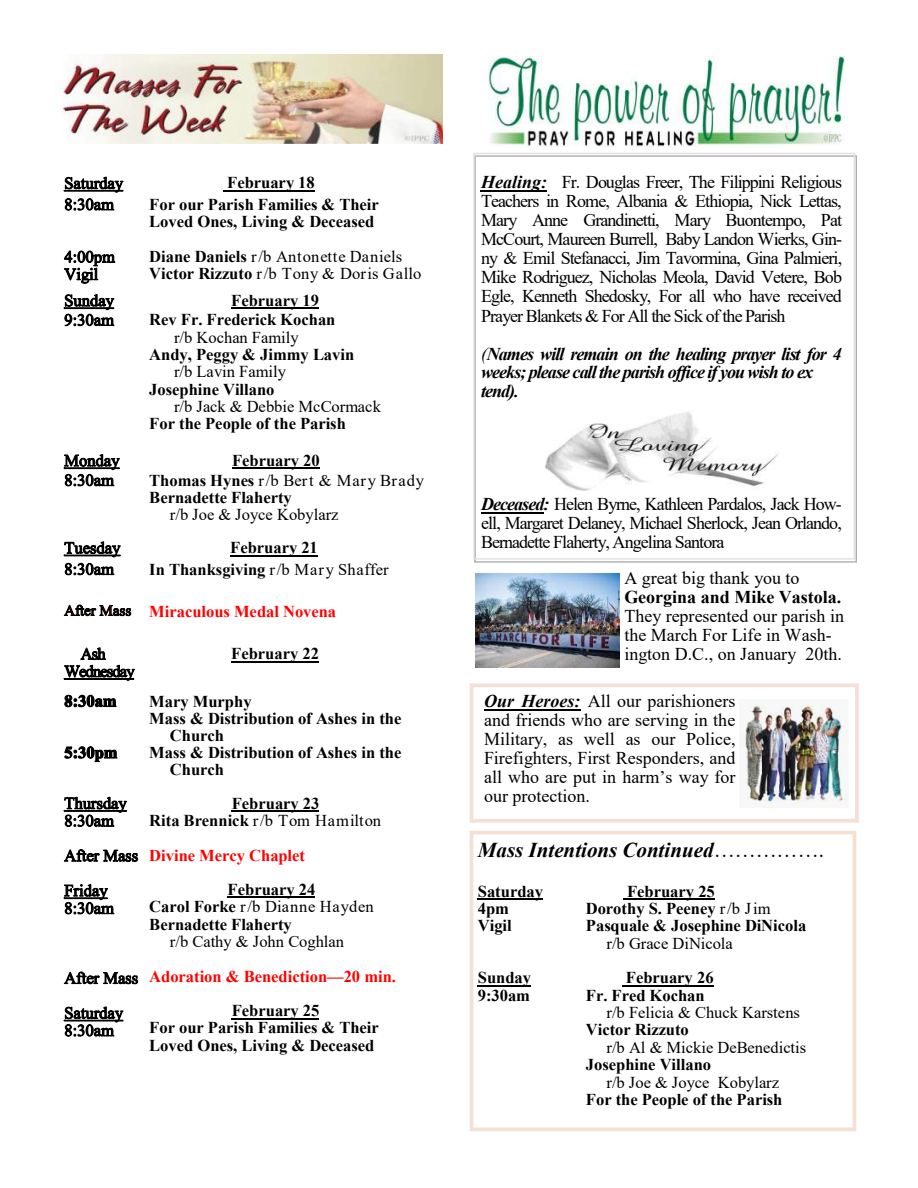
<style>
.page{position:relative;width:918px;height:1188px;background:#fff}
.page>*{position:absolute;margin:0;border:0;box-sizing:border-box;transform-origin:0 0}
.t1{font:italic 700 21px "Times New Roman";color:#000}
.t2{font:18px/19px "Times New Roman";letter-spacing:-.005em;color:#000;text-align:justify}
.t3{font:italic 700 18px/18.8px "Times New Roman";letter-spacing:-.055em;color:#000}
.t4{font:700 16.65px "Times New Roman";color:#000}
.t5{font:16.65px "Times New Roman";color:#000}
.t6{font:700 16.5px/17.1px "Times New Roman";color:#000}
.t7{font:16.5px "Times New Roman";color:#000}
.t8{font:700 16.5px "Times New Roman";color:#f00}
.t9{font:16.5px "Times New Roman";letter-spacing:.025em;color:#000}
.t10{font:16.5px "Times New Roman";letter-spacing:.055em;color:#000}
.t11{font:16.5px "Times New Roman";letter-spacing:.05em;color:#000}
.t12{font:16.5px "Times New Roman";letter-spacing:.045em;color:#000}
.s1{font-weight:700}
.s2{font-weight:400}
.s3{font-weight:700;font-style:italic}
.s4{font-weight:400;font-style:normal}
</style>
<div class="page">
<hr style="left:223px;top:190px;width:92px;height:2px;background:#000">
<svg style="left:64px;top:176px;width:60px;height:35px"></svg>
<svg style="left:63px;top:250px;width:53px;height:34px"></svg>
<hr style="left:231px;top:308px;width:88px;height:1px;background:#000">
<svg style="left:64px;top:294px;width:51px;height:33px"></svg>
<hr style="left:232px;top:468px;width:88px;height:1px;background:#000">
<svg style="left:63px;top:454px;width:57px;height:33px"></svg>
<hr style="left:230px;top:555px;width:88px;height:2px;background:#000">
<svg style="left:64px;top:541px;width:57px;height:35px"></svg>
<svg style="left:63px;top:604px;width:69px;height:13px"></svg>
<svg style="left:63px;top:647px;width:73px;height:34px"></svg>
<div style="left:64px;top:678px;width:70px;height:2px;border:1px solid #000"></div>
<hr style="left:231px;top:661px;width:88px;height:2px;background:#000">
<svg style="left:64px;top:694px;width:53px;height:14px"></svg>
<svg style="left:64px;top:746px;width:54px;height:17px"></svg>
<svg style="left:64px;top:796px;width:64px;height:31px"></svg>
<svg style="left:63px;top:849px;width:76px;height:13px"></svg>
<svg style="left:63px;top:884px;width:52px;height:31px"></svg>
<svg style="left:63px;top:971px;width:76px;height:14px"></svg>
<svg style="left:64px;top:1006px;width:60px;height:31px"></svg>
<hr style="left:232px;top:810px;width:87px;height:2px;background:#000">
<hr style="left:228px;top:897px;width:87px;height:1px;background:#000">
<hr style="left:232px;top:1018px;width:87px;height:2px;background:#000">
<img style="left:475px;top:156px;width:382px;height:407px">
<div style="left:473px;top:153px;width:382px;height:407px;border:2px solid #e1e1e1"></div>
<hr style="left:481px;top:190px;width:66px;height:2px;background:#000">
<hr style="left:481px;top:512px;width:62px;height:2px;background:#000">
<div style="left:470px;top:683px;width:389px;height:140px;border:4px solid #f5e0d6"></div>
<hr style="left:484px;top:709px;width:96px;height:1px;background:#000">
<img style="left:740px;top:700px;width:108px;height:108px">
<div style="left:470px;top:831px;width:386px;height:300px;border:4px solid #f5e0d6"></div>
<hr style="left:478px;top:899px;width:65px;height:1px;background:#000">
<hr style="left:623px;top:899px;width:91px;height:1px;background:#000">
<hr style="left:478px;top:985px;width:53px;height:2px;background:#000">
<hr style="left:622px;top:985px;width:92px;height:2px;background:#000">
<img style="left:55px;top:55px;width:388px;height:89px">
<img style="left:488px;top:56px;width:356px;height:91px">
<img style="left:545px;top:411px;width:235px;height:79px">
<img style="left:475px;top:574px;width:145px;height:94px">
<p class="t6" style="left:227px;top:174px;width:89px">February 18</p>
<p class="t6" style="left:149px;top:196px;width:231px">For our Parish Families &amp; Their<br>Loved Ones, Living &amp; Deceased</p>
<p class="t9" style="left:149px;top:247px;width:254px"><span class="s1">Diane Daniels</span> r/b Antonette Daniels</p>
<p class="t7" style="left:149px;top:264px;width:274px"><span class="s1">Victor Rizzuto</span> r/b Tony &amp; Doris Gallo</p>
<p class="t6" style="left:231px;top:292px;width:89px">February 19</p>
<p class="t6" style="left:149px;top:311px;width:188px">Rev Fr. Frederick Kochan</p>
<p class="t7" style="left:174px;top:328px;width:126px">r/b Kochan Family</p>
<p class="t6" style="left:149px;top:346px;width:206px">Andy, Peggy &amp; Jimmy Lavin</p>
<p class="t5" style="left:174px;top:362px;width:113px">r/b Lavin Family</p>
<p class="t6" style="left:149px;top:381px;width:127px">Josephine Villano</p>
<p class="t7" style="left:174px;top:397px;width:208px">r/b Jack &amp; Debbie McCormack</p>
<p class="t6" style="left:149px;top:415px;width:198px">For the People of the Parish</p>
<p class="t6" style="left:232px;top:452px;width:89px">February 20</p>
<p class="t10" style="left:149px;top:471px;width:276px"><span class="s1">Thomas Hynes</span> r/b Bert &amp; Mary Brady</p>
<p class="t6" style="left:149px;top:489px;width:144px">Bernadette Flaherty</p>
<p class="t7" style="left:170px;top:506px;width:170px">r/b Joe &amp; Joyce Kobylarz</p>
<p class="t6" style="left:230px;top:539px;width:89px">February 21</p>
<p class="t6" style="left:149px;top:561px;width:241px">In Thanksgiving <span class="s2">r/b Mary Shaffer</span></p>
<p class="t8" style="left:149px;top:602px;width:188px">Miraculous Medal Novena</p>
<p class="t6" style="left:231px;top:645px;width:89px">February 22</p>
<p class="t6" style="left:149px;top:692px;width:104px">Mary Murphy</p>
<p class="t6" style="left:149px;top:710px;width:254px">Mass &amp; Distribution of Ashes in the</p>
<p class="t6" style="left:170px;top:727px;width:56px">Church</p>
<p class="t6" style="left:149px;top:744px;width:254px">Mass &amp; Distribution of Ashes in the</p>
<p class="t6" style="left:170px;top:761px;width:56px">Church</p>
<p class="t6" style="left:232px;top:795px;width:89px">February 23</p>
<p class="t11" style="left:149px;top:811px;width:233px"><span class="s1">Rita Brennick</span> r/b Tom Hamilton</p>
<p class="t8" style="left:149px;top:846px;width:157px">Divine Mercy Chaplet</p>
<p class="t4" style="left:228px;top:880px;width:89px">February 24</p>
<p class="t12" style="left:149px;top:898px;width:226px"><span class="s1">Carol Forke</span> r/b Dianne Hayden</p>
<p class="t6" style="left:149px;top:916px;width:144px">Bernadette Flaherty</p>
<p class="t7" style="left:170px;top:932px;width:176px">r/b Cathy &amp; John Coghlan</p>
<p class="t8" style="left:149px;top:967px;width:248px">Adoration &amp; Benediction—20 min.</p>
<p class="t6" style="left:232px;top:1002px;width:89px">February 25</p>
<p class="t6" style="left:149px;top:1019px;width:231px">For our Parish Families &amp; Their</p>
<p class="t6" style="left:149px;top:1037px;width:227px">Loved Ones, Living &amp; Deceased</p>
<p class="t2" style="left:481px;top:172px;width:363px"><span class="s3">Healing:</span> Fr. Douglas Freer, The Filippini Religious Teachers in Rome, Albania &amp; Ethiopia, Nick Lettas, Mary Anne Grandinetti, Mary Buontempo, Pat McCourt, Maureen Burrell, Baby Landon Wierks, Gin&shy;ny &amp; Emil Stefanacci, Jim Tavormina, Gina Palmieri, Mike Rodriguez, Nicholas Meola, David Vetere, Bob Egle, Kenneth Shedosky, For all who have received Prayer Blankets &amp; For All the Sick of the Parish</p>
<p class="t3" style="left:481px;top:344px;width:362px"><span class="s2">(</span>Names will remain on the healing prayer list for 4 weeks; please call the parish office if you wish to ex</p>
<p class="t3" style="left:481px;top:382px;width:39px">tend).</p>
<p class="t2" style="left:481px;top:495px;width:362px"><span class="s3">Deceased:</span> Helen Byrne, Kathleen Pardalos, Jack How&shy;ell, Margaret Delaney, Michael Sherlock, Jean Orlando, Bernadette Flaherty, Angelina Santora</p>
<p class="t2" style="left:624px;top:568px;width:177px">A great big thank you to</p>
<p class="t2" style="left:624px;top:587px;width:221px;text-align:left"><span class="s1">Georgina and Mike Vastola.<br></span>They represented our parish in the March For Life in Wash&shy;ington D.C., on January 20th.</p>
<p class="t2" style="left:484px;top:691px;width:253px"><span class="s3">Our Heroes:</span> All our parishioners and friends who are serving in the Military, as well as our Police, Firefighters, First Responders, and all who are put in harm’s way for our protection.</p>
<p class="t1" style="left:478px;top:838px;width:348px">Mass Intentions Continued<span class="s4">…………….</span></p>
<p class="t4" style="left:478px;top:882px;width:67px">Saturday</p>
<p class="t4" style="left:627px;top:882px;width:89px">February 25</p>
<p class="t6" style="left:478px;top:900px;width:33px">4pm</p>
<p class="t6" style="left:586px;top:900px;width:186px">Dorothy S. Peeney <span class="s2">r/b Jim</span></p>
<p class="t6" style="left:478px;top:917px;width:35px">Vigil</p>
<p class="t6" style="left:586px;top:917px;width:222px">Pasquale &amp; Josephine DiNicola</p>
<p class="t7" style="left:607px;top:934px;width:128px">r/b Grace DiNicola</p>
<p class="t6" style="left:478px;top:969px;width:55px">Sunday</p>
<p class="t6" style="left:626px;top:969px;width:89px">February 26</p>
<p class="t6" style="left:478px;top:986px;width:54px">9:30am</p>
<p class="t6" style="left:586px;top:986px;width:120px">Fr. Fred Kochan</p>
<p class="t7" style="left:607px;top:1003px;width:195px">r/b Felicia &amp; Chuck Karstens</p>
<p class="t6" style="left:586px;top:1021px;width:105px">Victor Rizzuto</p>
<p class="t7" style="left:607px;top:1038px;width:201px">r/b Al &amp; Mickie DeBenedictis</p>
<p class="t6" style="left:586px;top:1056px;width:127px">Josephine Villano</p>
<p class="t7" style="left:607px;top:1073px;width:174px">r/b Joe &amp; Joyce Kobylarz</p>
<p class="t6" style="left:586px;top:1091px;width:198px">For the People of the Parish</p>
</div>
